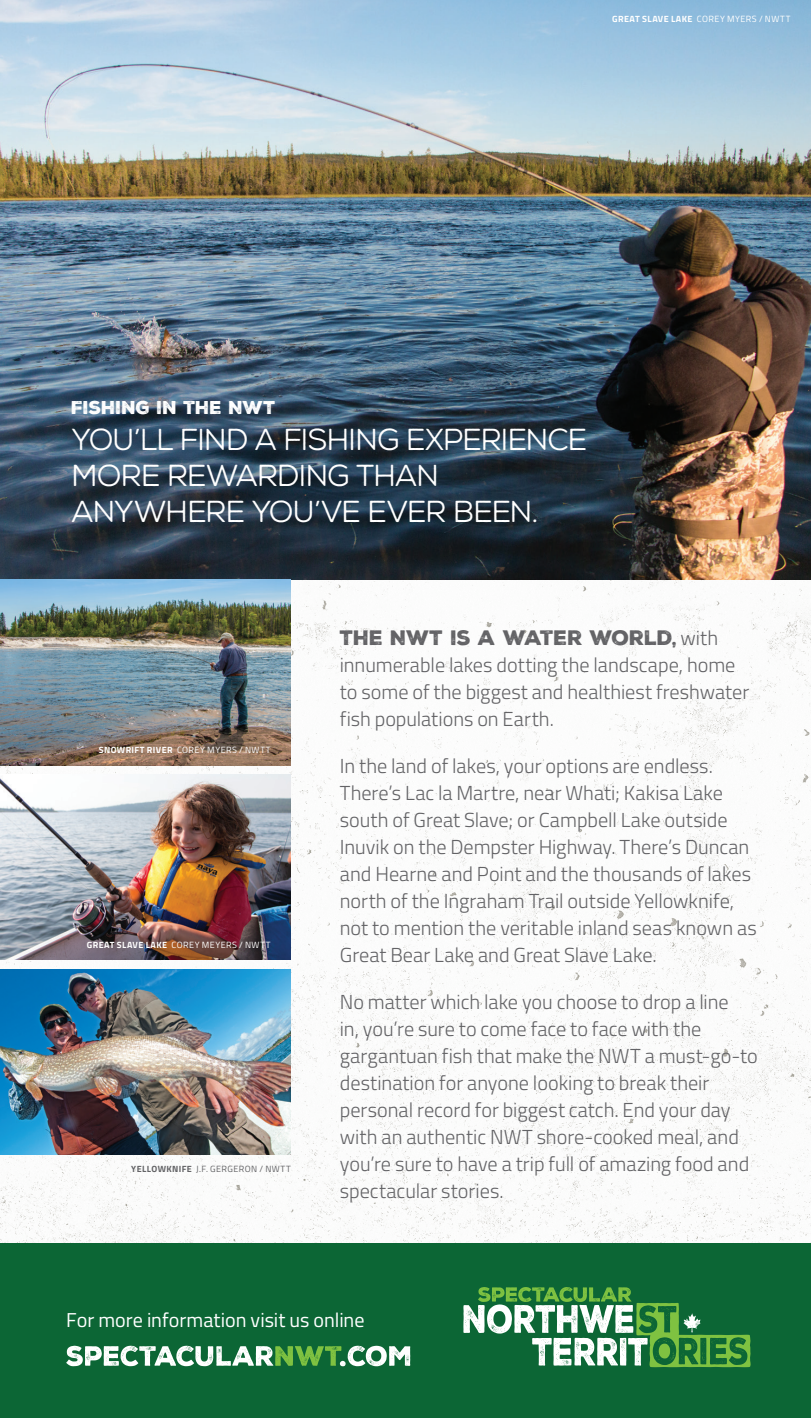
<style>
.page{position:relative;width:811px;height:1418px;background:#fff}
.page>*{position:absolute;margin:0;border:0;box-sizing:border-box;transform-origin:0 0}
.t1{font:30.38px/36px "Nexa Rust Sans";letter-spacing:-.04em;color:#fff}
.t2{font:300 20.25px/27px "Titillium Web";color:#636366}
.t3{font:20.25px "Nexa Rust Sans Black 01";letter-spacing:-.03em;color:#636366}
.t4{font:20.03px "Titillium";color:#fff}
.t5{font:18px "Nexa Rust Sans Black 01";letter-spacing:-.015em;color:#fff}
.t6{font:9px "Titillium Web";letter-spacing:.055em;color:#fff}
.t7{font:9px "Titillium Web";letter-spacing:.045em;color:#636366}
.s1{font-weight:700}
.s2{font-family:"Titillium Web";font-weight:300}
</style>
<div class="page">
<img style="left:0;top:579px;width:811px;height:664px">
<div style="left:0;top:1243px;width:811px;height:175px;background:#0c6635"></div>
<svg style="left:66px;top:1346px;width:344px;height:20px"></svg>
<svg style="left:463px;top:1287px;width:287px;height:80px"></svg>
<img style="left:0;top:0;width:811px;height:579px">
<img style="left:0;top:579px;width:291px;height:186px">
<img style="left:0;top:774px;width:291px;height:186px">
<img style="left:0;top:969px;width:291px;height:186px">
<p class="t6" style="left:612px;top:13px;width:180px"><span class="s1">GREAT SLAVE LAKE</span> COREY MYERS / NWTT</p>
<p class="t5" style="left:71px;top:396px;width:206px">FISHING IN THE NWT</p>
<h1 class="t1" style="left:71px;top:422px;width:518px">YOU’LL FIND A FISHING EXPERIENCE<br>MORE REWARDING THAN<br>ANYWHERE YOU’VE EVER BEEN.</h1>
<p class="t6" style="left:99px;top:743px;width:173px"><span class="s1">SNOWRIFT RIVER</span> COREY MYERS / NWTT</p>
<p class="t6" style="left:87px;top:938px;width:185px"><span class="s1">GREAT SLAVE LAKE</span> COREY MEYERS / NWTT</p>
<p class="t7" style="left:131px;top:1162px;width:161px"><span class="s1">YELLOWKNIFE</span> J.F. GERGERON / NWTT</p>
<p class="t3" style="left:340px;top:624px;width:380px">THE NWT IS A WATER WORLD, <span class="s2">with</span></p>
<p class="t2" style="left:340px;top:650px;width:411px">innumerable lakes dotting the landscape, home to some of the biggest and healthiest freshwater fish populations on Earth.</p>
<p class="t2" style="left:340px;top:751px;width:418px">In the land of lakes, your options are endless.<br>There’s Lac la Martre, near Whati; Kakisa Lake south of Great Slave; or Campbell Lake outside Inuvik on the Dempster Highway. There’s Duncan and Hearne and Point and the thousands of lakes north of the Ingraham Trail outside Yellowknife, not to mention the veritable inland seas known as Great Bear Lake and Great Slave Lake.</p>
<p class="t2" style="left:340px;top:987px;width:419px">No matter which lake you choose to drop a line<br>in, you’re sure to come face to face with the gargantuan fish that make the NWT a must‑go‑to destination for anyone looking to break their personal record for biggest catch. End your day with an authentic NWT shore‑cooked meal, and you’re sure to have a trip full of amazing food and spectacular stories.</p>
<p class="t4" style="left:66px;top:1305px;width:300px">For more information visit us online</p>
</div>
